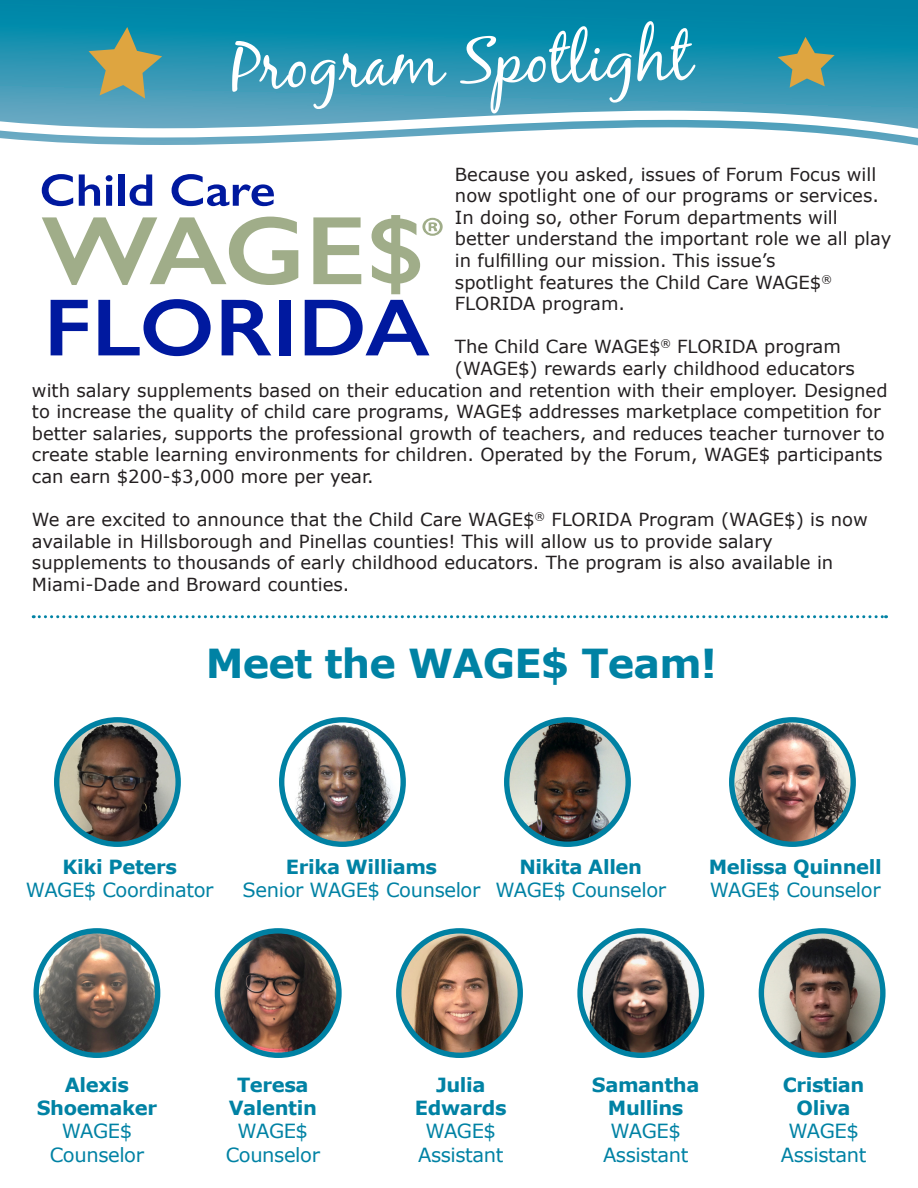
<style>
.page{position:relative;width:918px;height:1188px;background:#fff}
.page>*{position:absolute;margin:0;border:0;box-sizing:border-box;transform-origin:0 0}
.t1{font:64.5px "Black Jack";color:#fff}
.t2{font:700 39.9px "Verdana";letter-spacing:-.02em;color:#0082a4}
.t3{font:19.5px/23.4px "Verdana";letter-spacing:-.02em;color:#0082a4;text-align:center}
.t4{font:700 19.5px/23.4px "Verdana";letter-spacing:-.02em;color:#0082a4;text-align:center}
.t5{font:18px/21.6px "Verdana";color:#231f20}
.s1{font-weight:700}
.s2{font-weight:400}
</style>
<div class="page">
<svg style="left:51px;top:300px;width:37px;height:55px"></svg>
<svg style="left:98px;top:299px;width:113px;height:57px"></svg>
<svg style="left:222px;top:300px;width:49px;height:55px"></svg>
<div style="left:279px;top:300px;width:12px;height:55px;background:#00199f"></div>
<svg style="left:305px;top:300px;width:124px;height:55px"></svg>
<svg style="left:42px;top:217px;width:256px;height:68px"></svg>
<svg style="left:313px;top:217px;width:48px;height:67px"></svg>
<svg style="left:42px;top:174px;width:31px;height:32px"></svg>
<svg style="left:79px;top:174px;width:21px;height:32px"></svg>
<svg style="left:106px;top:175px;width:6px;height:31px"></svg>
<div style="left:119px;top:174px;width:6px;height:32px;background:#00199f"></div>
<svg style="left:130px;top:174px;width:22px;height:32px"></svg>
<svg style="left:172px;top:174px;width:102px;height:32px"></svg>
<svg style="left:372px;top:215px;width:71px;height:79px"></svg>
<svg style="left:33px;top:615px;width:854px;height:3px"></svg>
<svg style="left:0;top:132px;width:918px;height:13px"></svg>
<img style="left:0;top:0;width:918px;height:132px">
<svg style="left:89px;top:27px;width:73px;height:72px;background:#749b82"></svg>
<svg style="left:778px;top:37px;width:57px;height:51px;background:#6a9880"></svg>
<img style="left:217px;top:931px;width:122px;height:124px">
<div style="left:215px;top:928px;width:127px;height:130px;border:5px solid #0081a3;border-radius:50%"></div>
<img style="left:57px;top:720px;width:121px;height:124px">
<div style="left:54px;top:717px;width:127px;height:130px;border:5px solid #0081a3;border-radius:50%"></div>
<img style="left:38px;top:931px;width:120px;height:124px">
<div style="left:33px;top:928px;width:127px;height:130px;border:5px solid #0081a3;border-radius:50%"></div>
<img style="left:732px;top:720px;width:121px;height:124px">
<div style="left:729px;top:717px;width:127px;height:130px;border:5px solid #0081a3;border-radius:50%"></div>
<img style="left:282px;top:720px;width:121px;height:124px">
<div style="left:279px;top:717px;width:127px;height:130px;border:5px solid #0081a3;border-radius:50%"></div>
<img style="left:507px;top:720px;width:121px;height:124px">
<div style="left:504px;top:717px;width:127px;height:130px;border:5px solid #0081a3;border-radius:50%"></div>
<img style="left:761px;top:931px;width:120px;height:124px">
<div style="left:759px;top:928px;width:127px;height:130px;border:5px solid #0081a3;border-radius:50%"></div>
<img style="left:580px;top:931px;width:122px;height:124px">
<div style="left:577px;top:928px;width:127px;height:130px;border:5px solid #0081a3;border-radius:50%"></div>
<img style="left:399px;top:931px;width:121px;height:124px">
<div style="left:396px;top:928px;width:127px;height:130px;border:5px solid #0081a3;border-radius:50%"></div>
<p class="t1" style="left:231px;top:26px;width:461px;rotate:-1deg">Program Spotlight</p>
<p class="t5" style="left:455px;top:163px;width:425px">Because you asked, issues of Forum Focus will now spotlight one of our programs or services.<br>In doing so, other Forum departments will</p>
<p class="t5" style="left:455px;top:228px;width:438px">better understand the important role we all play in fulfilling our mission. This issue’s</p>
<p class="t5" style="left:455px;top:271px;width:378px">spotlight features the Child Care WAGE$<sup>®<br></sup>FLORIDA program.</p>
<p class="t5" style="left:455px;top:336px;width:387px">The Child Care WAGE$<sup>®</sup> FLORIDA program</p>
<p class="t5" style="left:455px;top:357px;width:401px">(WAGE$) rewards early childhood educators</p>
<p class="t5" style="left:32px;top:379px;width:857px">with salary supplements based on their education and retention with their employer. Designed</p>
<p class="t5" style="left:32px;top:401px;width:850px">to increase the quality of child care programs, WAGE$ addresses marketplace competition for</p>
<p class="t5" style="left:32px;top:422px;width:854px">better salaries, supports the professional growth of teachers, and reduces teacher turnover to</p>
<p class="t5" style="left:32px;top:444px;width:852px">create stable learning environments for children. Operated by the Forum, WAGE$ participants</p>
<p class="t5" style="left:32px;top:465px;width:343px">can earn $200-$3,000 more per year.</p>
<p class="t5" style="left:32px;top:509px;width:837px">We are excited to announce that the Child Care WAGE$<sup>®</sup> FLORIDA Program (WAGE$) is now available in Hillsborough and Pinellas counties! This will allow us to provide salary</p>
<p class="t5" style="left:32px;top:552px;width:803px">supplements to thousands of early childhood educators. The program is also available in</p>
<p class="t5" style="left:32px;top:573px;width:319px">Miami-Dade and Broward counties.</p>
<p class="t2" style="left:206px;top:635px;width:513px">Meet the WAGE$ Team!</p>
<p class="t4" style="left:62px;top:854px;width:116px">Kiki Peters</p>
<p class="t3" style="left:26px;top:878px;width:189px">WAGE$ Coordinator</p>
<p class="t3" style="left:243px;top:855px;width:239px"><span class="s1">Erika Williams<br></span>Senior WAGE$ Counselor</p>
<p class="t3" style="left:495px;top:855px;width:172px"><span class="s1">Nikita Allen<br></span>WAGE$ Counselor</p>
<p class="t4" style="left:709px;top:854px;width:174px;text-align:left">Melissa Quinnell<br><span class="s2">WAGE$ Counselor</span></p>
<p class="t4" style="left:37px;top:1072px;width:122px">Alexis<br>Shoemaker</p>
<p class="t3" style="left:50px;top:1119px;width:96px">WAGE$<br>Counselor</p>
<p class="t4" style="left:226px;top:1072px;width:96px">Teresa<br>Valentin<br><span class="s2">WAGE$<br>Counselor</span></p>
<p class="t4" style="left:415px;top:1072px;width:93px">Julia<br>Edwards</p>
<p class="t3" style="left:418px;top:1119px;width:87px">WAGE$<br>Assistant</p>
<p class="t4" style="left:592px;top:1072px;width:109px">Samantha</p>
<p class="t4" style="left:608px;top:1096px;width:77px">Mullins</p>
<p class="t3" style="left:603px;top:1119px;width:87px">WAGE$<br>Assistant</p>
<p class="t4" style="left:783px;top:1072px;width:83px">Cristian</p>
<p class="t4" style="left:797px;top:1096px;width:56px">Oliva</p>
<p class="t3" style="left:781px;top:1119px;width:87px">WAGE$<br>Assistant</p>
</div>
